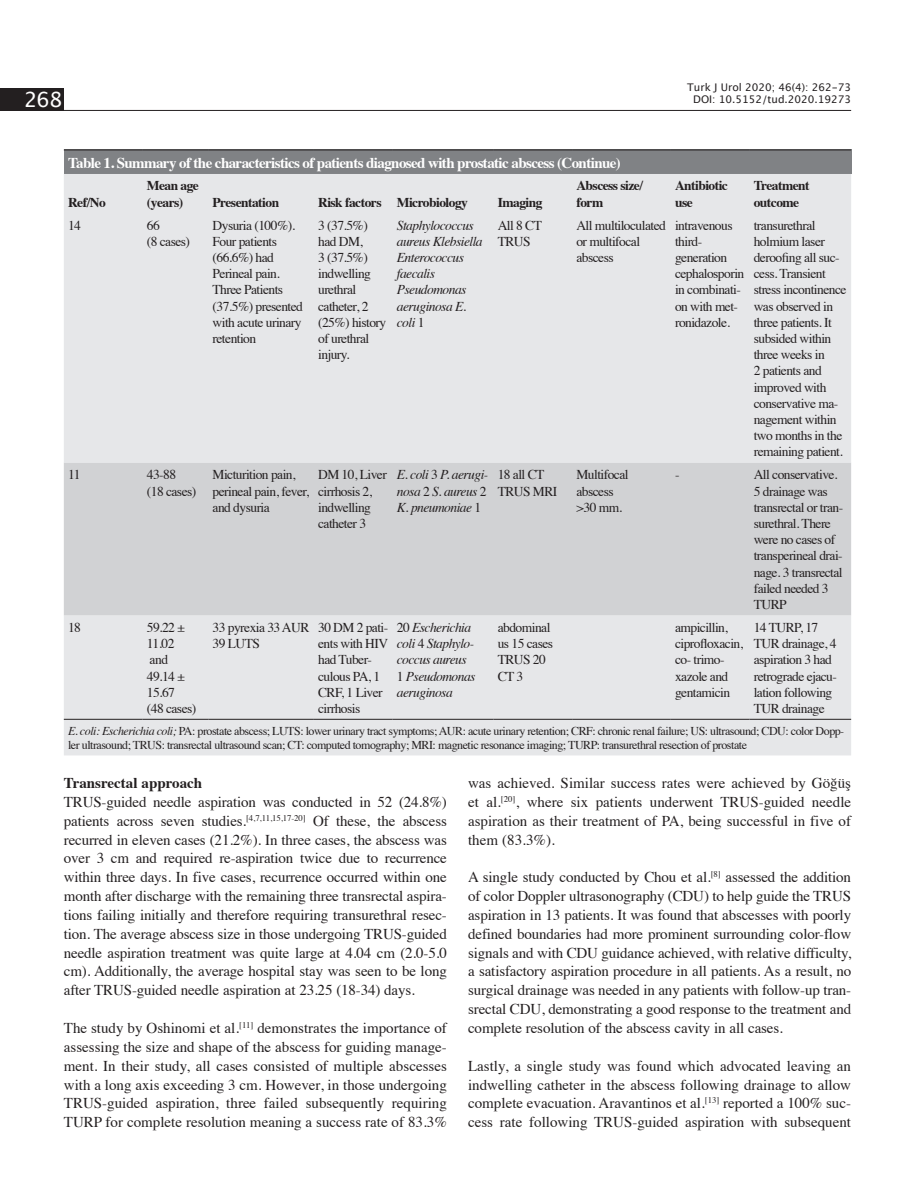
<style>
.page{position:relative;width:915px;height:1191px;background:#fff}
.page>*{position:absolute;margin:0;border:0;box-sizing:border-box;transform-origin:0 0}
.zz_Uroloji_running{font:21px "Lucida Grande";color:#fff}
.Body_Text{font:15px/18.9px "Times";color:#231f20;text-align:justify}
.Tablo_başlık{font:700 15px "Times";letter-spacing:-.04em;color:#fff}
.Heading_4{font:700 15px "Times";color:#231f20}
.Tablo{font:13.5px/16.2px "Times";letter-spacing:-.04em;color:#231f20}
.Tablo-2{font:italic 13.5px/16.2px "Times";letter-spacing:-.04em;color:#231f20}
.Tablo-3{font:700 13.5px/16.2px "Times";letter-spacing:-.04em;color:#231f20}
.Tablo-4{font:12px/14.4px "Times";letter-spacing:-.04em;color:#231f20}
.t1{font:10.5px "Lucida Grande";color:#231f20}
.s1{font-style:normal}
.s2{font-style:italic}
</style>
<div class="page">
<div style="left:64px;top:150px;width:786px;height:24px;background:#808285"></div>
<div style="left:64px;top:174px;width:786px;height:581px;background:#e6e7e9"></div>
<div style="left:64px;top:463px;width:786px;height:152px;background:#d1d2d4"></div>
<hr style="left:64px;top:150px;width:78px;height:1px;background:#231f20">
<hr style="left:142px;top:150px;width:66px;height:1px;background:#231f20">
<hr style="left:208px;top:150px;width:106px;height:1px;background:#231f20">
<hr style="left:314px;top:150px;width:78px;height:1px;background:#231f20">
<hr style="left:392px;top:150px;width:101px;height:1px;background:#231f20">
<hr style="left:493px;top:150px;width:79px;height:1px;background:#231f20">
<hr style="left:572px;top:150px;width:98px;height:1px;background:#231f20">
<hr style="left:670px;top:150px;width:79px;height:1px;background:#231f20">
<hr style="left:749px;top:150px;width:101px;height:1px;background:#231f20">
<hr style="left:64px;top:719px;width:78px;height:1px;background:#231f20">
<hr style="left:142px;top:719px;width:66px;height:1px;background:#231f20">
<hr style="left:208px;top:719px;width:106px;height:1px;background:#231f20">
<hr style="left:314px;top:719px;width:78px;height:1px;background:#231f20">
<hr style="left:392px;top:719px;width:101px;height:1px;background:#231f20">
<hr style="left:493px;top:719px;width:79px;height:1px;background:#231f20">
<hr style="left:572px;top:719px;width:98px;height:1px;background:#231f20">
<hr style="left:670px;top:719px;width:79px;height:1px;background:#231f20">
<hr style="left:749px;top:719px;width:101px;height:1px;background:#231f20">
<hr style="left:64px;top:110px;width:786px;height:1px;background:#231f20">
<div style="left:0;top:88px;width:64px;height:23px;background:#231f20"></div>
<p class="zz_Uroloji_running" style="left:24px;top:88px;width:40px">268</p>
<p class="t1" style="left:687px;top:81px;width:165px">Turk J Urol 2020; 46(4): 262-73</p>
<p class="t1" style="left:693px;top:94px;width:159px">DOI: 10.5152/tud.2020.19273</p>
<p class="Tablo_başlık" style="left:68px;top:148px;width:554px">Table 1. Summary of the characteristics of patients diagnosed with prostatic abscess (Continue)</p>
<p class="Tablo-3" style="left:68px;top:193px;width:39px">Ref/No</p>
<p class="Tablo-3" style="left:576px;top:176px;width:68px">Abscess size/ form</p>
<p class="Tablo-3" style="left:674px;top:176px;width:54px">Antibiotic use</p>
<p class="Tablo-3" style="left:753px;top:176px;width:57px">Treatment outcome</p>
<p class="Tablo-3" style="left:147px;top:176px;width:54px">Mean age (years)</p>
<p class="Tablo-3" style="left:212px;top:193px;width:68px">Presentation</p>
<p class="Tablo-3" style="left:318px;top:193px;width:65px">Risk factors</p>
<p class="Tablo-3" style="left:396px;top:193px;width:73px">Microbiology</p>
<p class="Tablo-3" style="left:497px;top:193px;width:46px">Imaging</p>
<p class="Tablo" style="left:68px;top:216px;width:14px">14</p>
<p class="Tablo" style="left:147px;top:216px;width:45px">66<br>(8 cases)</p>
<p class="Tablo" style="left:212px;top:216px;width:92px">Dysuria (100%).<br>Four patients (66.6%) had<br>Perineal pain.<br>Three Patients (37.5%) presented with acute urinary retention</p>
<p class="Tablo" style="left:318px;top:216px;width:70px">3 (37.5%) had DM,<br>3 (37.5%) indwelling urethral catheter, 2 (25%) history of urethral injury.</p>
<p class="Tablo-2" style="left:396px;top:216px;width:87px">Staphylococcus aureus Klebsiella<br>Enterococcus faecalis<br>Pseudomonas aeruginosa E. coli <span class="s1">1</span></p>
<p class="Tablo" style="left:497px;top:216px;width:46px">All 8 CT<br>TRUS</p>
<p class="Tablo" style="left:576px;top:216px;width:91px">All multiloculated or multifocal abscess</p>
<p class="Tablo" style="left:674px;top:216px;width:71px">intravenous third&shy;generation cephalosporin in combinati&shy;on with met&shy;ronidazole.</p>
<p class="Tablo" style="left:753px;top:216px;width:94px">transurethral holmium laser deroofing all suc&shy;cess. Transient stress incontinence was observed in three patients. It subsided within three weeks in<br>2 patients and improved with conservative ma&shy;nagement within two months in the remaining patient.</p>
<p class="Tablo" style="left:68px;top:465px;width:14px">11</p>
<p class="Tablo" style="left:147px;top:465px;width:51px">43-88 (18 cases)</p>
<p class="Tablo" style="left:212px;top:465px;width:98px">Micturition pain, perineal pain, fever, and dysuria</p>
<p class="Tablo" style="left:318px;top:465px;width:70px">DM 10, Liver cirrhosis 2, indwelling catheter 3</p>
<p class="Tablo-2" style="left:396px;top:466px;width:93px">E. coli <span class="s1">3</span> P. aerugi&shy;nosa <span class="s1">2</span> S. aureus <span class="s1">2<br></span>K. pneumoniae <span class="s1">1</span></p>
<p class="Tablo" style="left:497px;top:465px;width:61px">18 all CT<br>TRUS MRI</p>
<p class="Tablo" style="left:576px;top:465px;width:54px">Multifocal abscess &gt;30 mm.</p>
<p class="Tablo" style="left:674px;top:465px;width:6px">-</p>
<p class="Tablo" style="left:753px;top:465px;width:91px">All conservative.<br>5 drainage was transrectal or tran&shy;surethral. There were no cases of transperineal drai&shy;nage. 3 transrectal failed needed 3<br>TURP</p>
<p class="Tablo" style="left:68px;top:618px;width:14px">18</p>
<p class="Tablo" style="left:147px;top:618px;width:51px">59.22 ±<br>11.02 and<br>49.14 ±<br>15.67<br>(48 cases)</p>
<p class="Tablo" style="left:212px;top:618px;width:98px">33 pyrexia 33 AUR<br>39 LUTS</p>
<p class="Tablo" style="left:318px;top:618px;width:72px">30 DM 2 pati&shy;ents with HIV had Tuber&shy;culous PA, 1<br>CRF, 1 Liver cirrhosis</p>
<p class="Tablo-2" style="left:396px;top:618px;width:80px"><span class="s1">20</span> Escherichia coli <span class="s1">4</span> Staphylo&shy;coccus aureus<br><span class="s1">1</span> Pseudomonas aeruginosa</p>
<p class="Tablo" style="left:497px;top:618px;width:57px">abdominal us 15 cases<br>TRUS 20<br>CT 3</p>
<p class="Tablo" style="left:674px;top:618px;width:70px">ampicillin, ciprofloxacin, co- trimo&shy;xazole and gentamicin</p>
<p class="Tablo" style="left:753px;top:618px;width:85px">14 TURP, 17<br>TUR drainage, 4 aspiration 3 had retrograde ejacu&shy;lation following<br>TUR drainage</p>
<p class="Tablo-4" style="left:68px;top:722px;width:777px"><span class="s2">E. coli: Escherichia coli;</span> PA: prostate abscess; LUTS: lower urinary tract symptoms; AUR: acute urinary retention; CRF: chronic renal failure; US: ultrasound; CDU: color Dopp&shy;ler ultrasound; TRUS: transrectal ultrasound scan; CT: computed tomography; MRI: magnetic resonance imaging; TURP: transurethral resection of prostate</p>
<p class="Heading_4" style="left:64px;top:768px;width:140px">Transrectal approach</p>
<p class="Body_Text" style="left:64px;top:791px;width:384px">TRUS-guided needle aspiration was conducted in 52 (24.8%) patients across seven studies.<sup>[4,7,11,15,17-20]</sup> Of these, the abscess recurred in eleven cases (21.2%). In three cases, the abscess was over 3 cm and required re-aspiration twice due to recurrence within three days. In five cases, recurrence occurred within one month after discharge with the remaining three transrectal aspira&shy;tions failing initially and therefore requiring transurethral resec&shy;tion. The average abscess size in those undergoing TRUS-guided needle aspiration treatment was quite large at 4.04 cm (2.0-5.0 cm). Additionally, the average hospital stay was seen to be long after TRUS-guided needle aspiration at 23.25 (18-34) days.</p>
<p class="Body_Text" style="left:64px;top:1017px;width:384px">The study by Oshinomi et al.<sup>[11]</sup> demonstrates the importance of assessing the size and shape of the abscess for guiding manage&shy;ment. In their study, all cases consisted of multiple abscesses with a long axis exceeding 3 cm. However, in those undergoing TRUS-guided aspiration, three failed subsequently requiring TURP for complete resolution meaning a success rate of 83.3%</p>
<p class="Body_Text" style="left:468px;top:772px;width:384px">was achieved. Similar success rates were achieved by Göğüş et al.<sup>[20]</sup>, where six patients underwent TRUS-guided needle aspiration as their treatment of PA, being successful in five of them (83.3%).</p>
<p class="Body_Text" style="left:468px;top:866px;width:384px">A single study conducted by Chou et al.<sup>[8]</sup> assessed the addition of color Doppler ultrasonography (CDU) to help guide the TRUS aspiration in 13 patients. It was found that abscesses with poorly defined boundaries had more prominent surrounding color-flow signals and with CDU guidance achieved, with relative difficulty, a satisfactory aspiration procedure in all patients. As a result, no surgical drainage was needed in any patients with follow-up tran&shy;srectal CDU, demonstrating a good response to the treatment and complete resolution of the abscess cavity in all cases.</p>
<p class="Body_Text" style="left:468px;top:1054px;width:384px">Lastly, a single study was found which advocated leaving an indwelling catheter in the abscess following drainage to allow complete evacuation. Aravantinos et al.<sup>[13]</sup> reported a 100% suc&shy;cess rate following TRUS-guided aspiration with subsequent</p>
</div>
